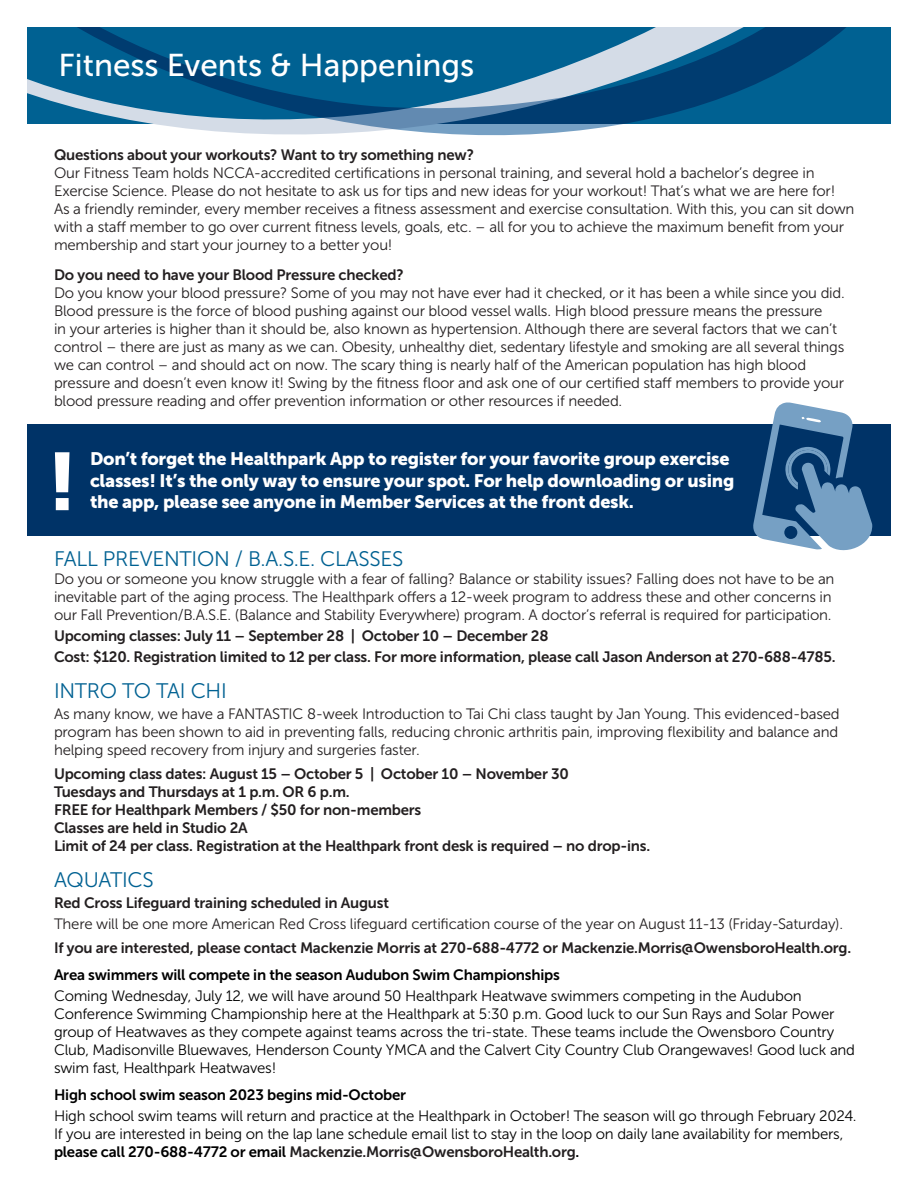
<style>
.page{position:relative;width:918px;height:1188px;background:#fff}
.page>*{position:absolute;margin:0;border:0;box-sizing:border-box;transform-origin:0 0}
.t1{font:81px "Museo Sans 900";color:#fff}
.t2{font:31.5px "Museo Sans 500";color:#fff}
.t3{font:21px "Museo Sans 300";letter-spacing:-.015em;color:#006192}
.t4{font:18px/21.6px "Museo Sans 900";letter-spacing:-.015em;color:#fff}
.t5{font:15px/18px "Museo Sans 300";letter-spacing:-.015em;color:#231f20}
.t6{font:15px/18px "Museo Sans 300";letter-spacing:-.015em;color:#000}
.t7{font:15px "Museo Sans 700";letter-spacing:-.015em;color:#231f20}
.t8{font:15px "Museo Sans 700";letter-spacing:-.015em;color:#000}
.s1{font-family:"Museo Sans 700"}
.s2{font-family:"Museo Sans 700";color:#231f20}
</style>
<div class="page">
<svg style="left:27px;top:27px;width:864px;height:109px;fill:#006192"></svg>
<div style="left:27px;top:424px;width:864px;height:112px;background:#003367"></div>
<svg style="left:753px;top:402px;width:120px;height:149px"></svg>
<p class="t2" style="left:58px;top:48px;width:417px">Fitness Events &amp; Happenings</p>
<p class="t7" style="left:54px;top:146px;width:422px">Questions about your workouts? Want to try something new?</p>
<p class="t5" style="left:54px;top:164px;width:802px">Our Fitness Team holds NCCA-accredited certifications in personal training, and several hold a bachelor’s degree in Exercise Science. Please do not hesitate to ask us for tips and new ideas for your workout! That’s what we are here for!<br>As a friendly reminder, every member receives a fitness assessment and exercise consultation. With this, you can sit down with a staff member to go over current fitness levels, goals, etc. – all for you to achieve the maximum benefit from your membership and start your journey to a better you!</p>
<p class="t7" style="left:54px;top:266px;width:351px">Do you need to have your Blood Pressure checked?</p>
<p class="t5" style="left:54px;top:284px;width:792px">Do you know your blood pressure? Some of you may not have ever had it checked, or it has been a while since you did.<br>Blood pressure is the force of blood pushing against our blood vessel walls. High blood pressure means the pressure<br>in your arteries is higher than it should be, also known as hypertension. Although there are several factors that we can’t control – there are just as many as we can. Obesity, unhealthy diet, sedentary lifestyle and smoking are all several things we can control – and should act on now. The scary thing is nearly half of the American population has high blood pressure and doesn’t even know it! Swing by the fitness floor and ask one of our certified staff members to provide your blood pressure reading and offer prevention information or other resources if needed.</p>
<p class="t1" style="left:47px;top:436px;width:31px">!</p>
<p class="t4" style="left:90px;top:448px;width:646px">Don’t forget the Healthpark App to register for your favorite group exercise classes! It’s the only way to ensure your spot. For help downloading or using</p>
<p class="t4" style="left:90px;top:491px;width:545px">the app, please see anyone in Member Services at the front desk.</p>
<p class="t3" style="left:54px;top:548px;width:351px">FALL PREVENTION / B.A.S.E. CLASSES</p>
<p class="t5" style="left:54px;top:570px;width:782px">Do you or someone you know struggle with a fear of falling? Balance or stability issues? Falling does not have to be an inevitable part of the aging process. The Healthpark offers a 12-week program to address these and other concerns in our Fall Prevention/B.A.S.E. (Balance and Stability Everywhere) program. A doctor’s referral is required for participation.</p>
<p class="t7" style="left:54px;top:628px;width:496px">Upcoming classes: July 11 – September 28 | October 10 – December 28</p>
<p class="t7" style="left:54px;top:649px;width:783px">Cost: $120. Registration limited to 12 per class. For more information, please call Jason Anderson at 270-688-4785.</p>
<p class="t3" style="left:54px;top:680px;width:174px">INTRO TO TAI CHI</p>
<p class="t5" style="left:54px;top:705px;width:787px;text-align:justify">As many know, we have a FANTASTIC 8-week Introduction to Tai Chi class taught by Jan Young. This evidenced-based program has been shown to aid in preventing falls, reducing chronic arthritis pain, improving flexibility and balance and helping speed recovery from injury and surgeries faster.</p>
<p class="t7" style="left:54px;top:766px;width:516px">Upcoming class dates: August 15 – October 5 | October 10 – November 30</p>
<p class="t7" style="left:54px;top:784px;width:297px">Tuesdays and Thursdays at 1 p.m. OR 6 p.m.</p>
<p class="t7" style="left:54px;top:802px;width:369px">FREE for Healthpark Members / $50 for non-members</p>
<p class="t7" style="left:54px;top:820px;width:195px">Classes are held in Studio 2A</p>
<p class="t7" style="left:54px;top:838px;width:598px">Limit of 24 per class. Registration at the Healthpark front desk is required – no drop-ins.</p>
<p class="t3" style="left:54px;top:869px;width:101px">AQUATICS</p>
<p class="t7" style="left:54px;top:895px;width:337px">Red Cross Lifeguard training scheduled in August</p>
<p class="t5" style="left:54px;top:915px;width:791px">There will be one more American Red Cross lifeguard certification course of the year on August 11-13 (Friday-Saturday).</p>
<p class="t7" style="left:54px;top:940px;width:799px">If you are interested, please contact Mackenzie Morris at 270-688-4772 or Mackenzie.Morris@OwensboroHealth.org.</p>
<p class="t8" style="left:54px;top:967px;width:507px">Area swimmers will compete in the season Audubon Swim Championships</p>
<p class="t6" style="left:54px;top:987px;width:803px">Coming Wednesday, July 12, we will have around 50 Healthpark Heatwave swimmers competing in the Audubon Conference Swimming Championship here at the Healthpark at 5:30 p.m. Good luck to our Sun Rays and Solar Power group of Heatwaves as they compete against teams across the tri-state. These teams include the Owensboro Country Club, Madisonville Bluewaves, Henderson County YMCA and the Calvert City Country Club Orangewaves! Good luck and swim fast, Healthpark Heatwaves!</p>
<p class="t8" style="left:54px;top:1087px;width:354px">High school swim season 2023 begins mid-October</p>
<p class="t6" style="left:54px;top:1107px;width:804px">High school swim teams will return and practice at the Healthpark in October! The season will go through February 2024.<br>If you are interested in being on the lap lane schedule email list to stay in the loop on daily lane availability for members, <span class="s1">please call 270-688-4772 or email</span> <span class="s2">Mackenzie.Morris@OwensboroHealth.org</span><span class="s1">.</span></p>
</div>
